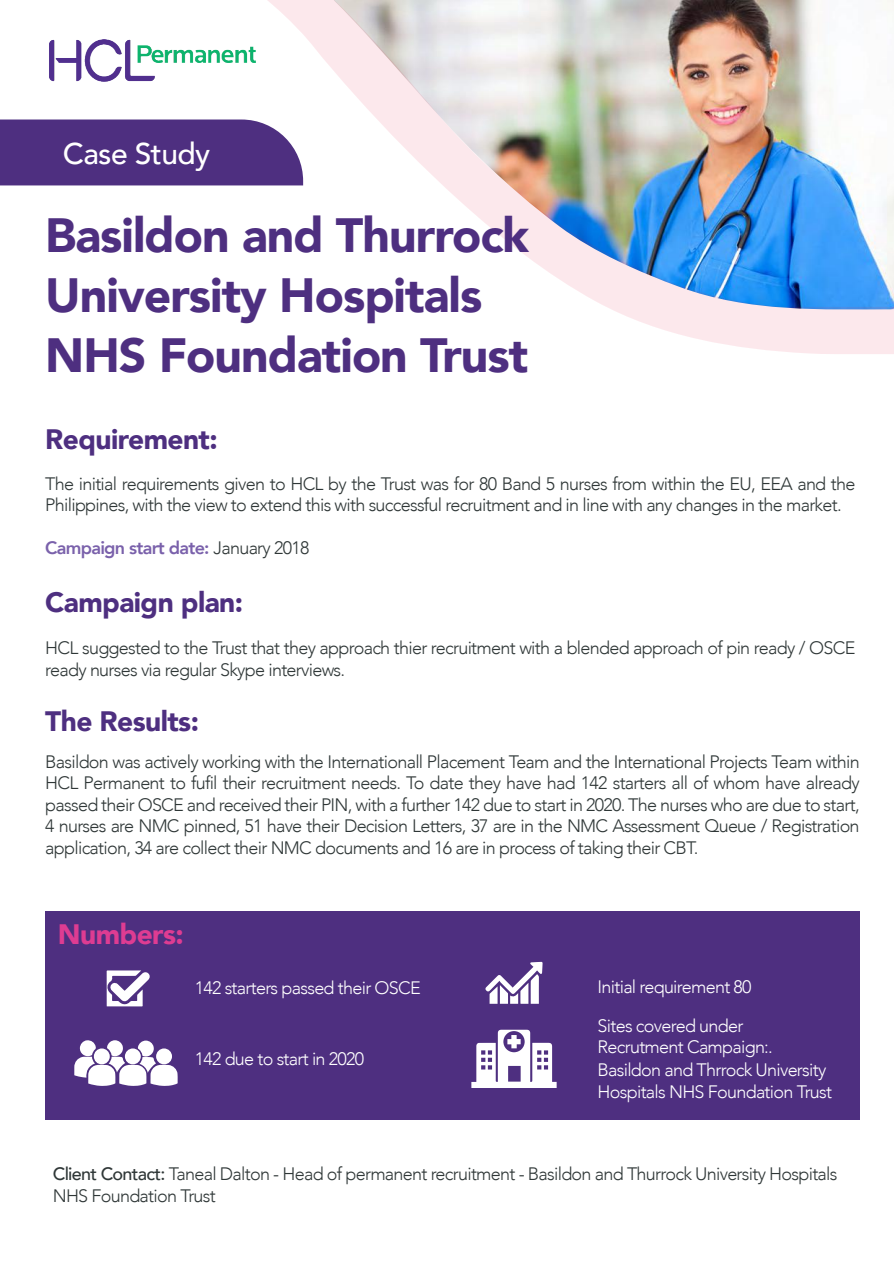
<style>
.page{position:relative;width:894px;height:1263px;background:#fff}
.page>*{position:absolute;margin:0;border:0;box-sizing:border-box;transform-origin:0 0}
.t1{font:900 48px/60px "Avenir";letter-spacing:-.02em;color:#4e2f80}
.t2{font:500 30px "Avenir";letter-spacing:-.02em;color:#fff}
.t3{font:900 28.05px "Avenir";letter-spacing:-.02em;color:#4e2f80}
.t4{font:900 28.05px "Avenir";letter-spacing:-.02em;color:#de3c92}
.t5{font:300 18px/21.5px "Avenir";letter-spacing:-.04em;color:#2f3737}
.t6{font:300 18px/38.7px "Avenir";letter-spacing:-.04em;color:#fff}
.t7{font:800 18px "Avenir";letter-spacing:-.04em;color:#7a61ab}
.s1{font-weight:300;color:#2f3737}
.s2{font-weight:500}
</style>
<div class="page">
<img style="left:49px;top:40px;width:2px;height:40px">
<img style="left:51px;top:0;width:843px;height:354px">
<div style="left:0;top:120px;width:303px;height:65px;background:#4e2f80"></div>
<div style="left:45px;top:911px;width:815px;height:208px;background:#4e2f80"></div>
<svg style="left:74px;top:1040px;width:104px;height:46px"></svg>
<div style="left:156px;top:1048px;width:16px;height:16px;background:#fff;border-radius:50%"></div>
<svg style="left:106px;top:970px;width:44px;height:36px"></svg>
<svg style="left:485px;top:962px;width:58px;height:42px"></svg>
<svg style="left:471px;top:1030px;width:86px;height:58px"></svg>
<h2 class="t2" style="left:63px;top:128px;width:149px">Case Study</h2>
<h1 class="t1" style="left:45px;top:204px;width:485px">Basildon and Thurrock<br>University Hospitals<br>NHS Foundation Trust</h1>
<h3 class="t3" style="left:45px;top:415px;width:174px">Requirement:</h3>
<p class="t5" style="left:45px;top:473px;width:812px">The initial requirements given to HCL by the Trust was for 80 Band 5 nurses from within the EU, EEA and the<br>Philippines, with the view to extend this with successful recruitment and in line with any changes in the market.</p>
<p class="t7" style="left:45px;top:534px;width:266px">Campaign start date: <span class="s1">January 2018</span></p>
<h3 class="t3" style="left:45px;top:578px;width:199px">Campaign plan:</h3>
<p class="t5" style="left:45px;top:637px;width:812px">HCL suggested to the Trust that they approach thier recruitment with a blended approach of pin ready / OSCE ready nurses via regular Skype interviews.</p>
<h3 class="t3" style="left:45px;top:698px;width:155px">The Results:</h3>
<p class="t5" style="left:45px;top:751px;width:816px;text-align:justify">Basildon was actively working with the Internationall Placement Team and the International Projects Team within HCL Permanent to fufil their recruitment needs. To date they have had 142 starters all of whom have already passed their OSCE and received their PIN, with a further 142 due to start in 2020. The nurses who are due to start, 4 nurses are NMC pinned, 51 have their Decision Letters, 37 are in the NMC Assessment Queue / Registration application, 34 are collect their NMC documents and 16 are in process of taking their CBT.</p>
<h3 class="t4" style="left:58px;top:911px;width:127px">Numbers:</h3>
<p class="t6" style="left:195px;top:968px;width:227px">142 starters passed their OSCE</p>
<p class="t6" style="left:195px;top:1040px;width:171px">142 due to start in 2020</p>
<p class="t6" style="left:598px;top:967px;width:155px">Initial requirement 80<br>Sites covered under</p>
<p class="t6" style="left:598px;top:1035px;width:230px;line-height:23.2px">Recrutment Campaign:.<br>Basildon and Thrrock University</p>
<p class="t6" style="left:598px;top:1072px;width:236px">Hospitals NHS Foundation Trust</p>
<p class="t5" style="left:53px;top:1163px;width:786px"><span class="s2">Client Contact:</span> Taneal Dalton - Head of permanent recruitment - Basildon and Thurrock University Hospitals<br>NHS Foundation Trust</p>
</div>
